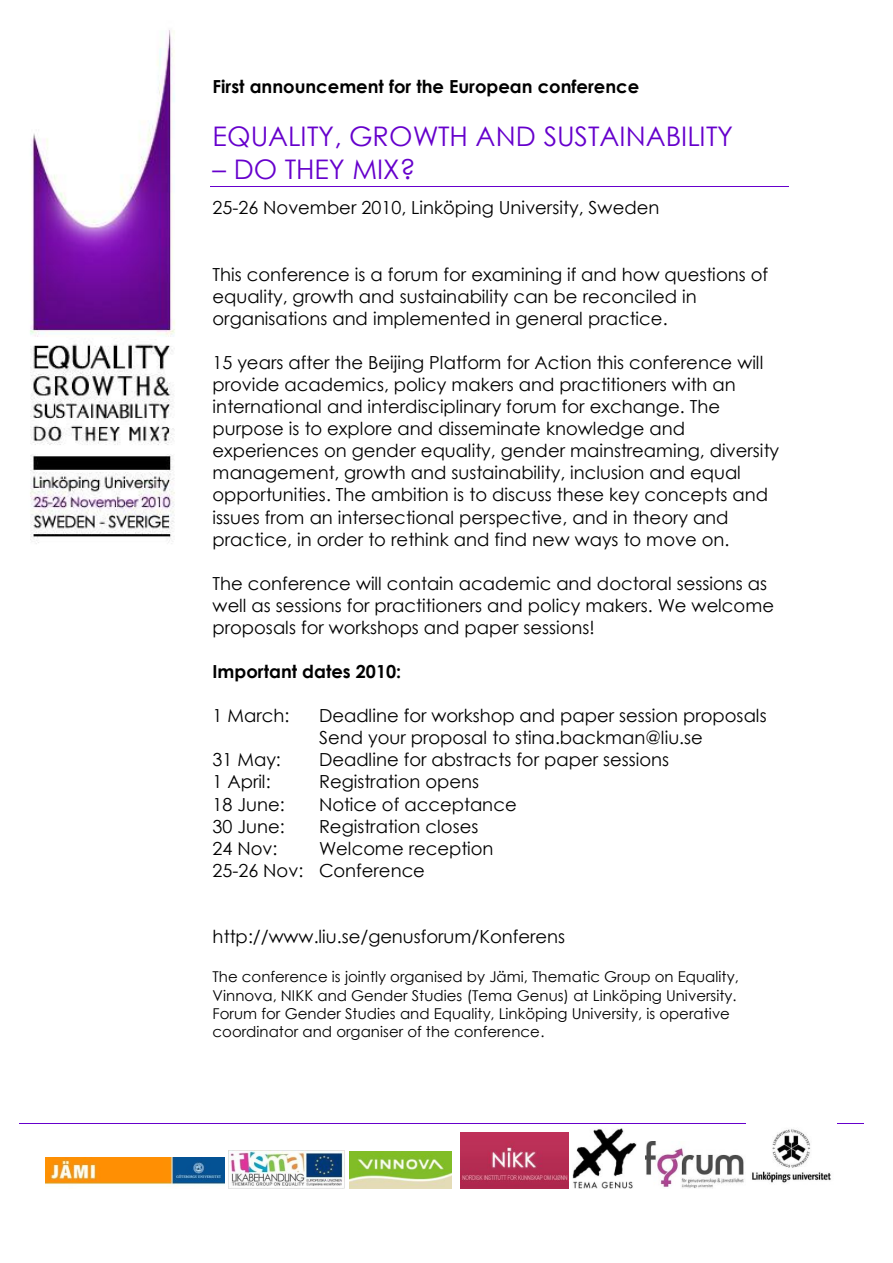
<style>
.page{position:relative;width:893px;height:1263px;background:#fff}
.page>*{position:absolute;margin:0;border:0;box-sizing:border-box;transform-origin:0 0}
.t1{font:27px "Century Gothic";color:#60c}
.t2{font:18px/22px "Century Gothic";color:#000}
.t3{font:700 18px "Century Gothic";color:#000}
.t4{font:15px/18.5px "Century Gothic";letter-spacing:.005em;color:#000}
</style>
<div class="page">
<img style="left:30px;top:30px;width:145px;height:514px">
<hr style="left:210px;top:186px;width:579px;height:1px;background:#60c">
<hr style="left:19px;top:1123px;width:844px;height:1px;background:#60c">
<img style="left:46px;top:1157px;width:178px;height:29px">
<img style="left:229px;top:1150px;width:116px;height:38px">
<img style="left:349px;top:1151px;width:102px;height:37px">
<img style="left:461px;top:1132px;width:107px;height:56px">
<img style="left:573px;top:1129px;width:64px;height:59px">
<img style="left:646px;top:1141px;width:98px;height:47px">
<img style="left:746px;top:1123px;width:90px;height:60px">
<h1 class="t3" style="left:213px;top:75px;width:428px">First announcement for the European conference</h1>
<p class="t1" style="left:213px;top:119px;width:522px">EQUALITY, GROWTH AND SUSTAINABILITY</p>
<p class="t1" style="left:213px;top:152px;width:205px">– DO THEY MIX?</p>
<p class="t2" style="left:213px;top:196px;width:448px">25-26 November 2010, Linköping University, Sweden</p>
<p class="t2" style="left:213px;top:262px;width:557px">This conference is a forum for examining if and how questions of equality, growth and sustainability can be reconciled in organisations and implemented in general practice.</p>
<p class="t2" style="left:213px;top:351px;width:568px">15 years after the Beijing Platform for Action this conference will provide academics, policy makers and practitioners with an international and interdisciplinary forum for exchange. The purpose is to explore and disseminate knowledge and experiences on gender equality, gender mainstreaming, diversity management, growth and sustainability, inclusion and equal opportunities. The ambition is to discuss these key concepts and issues from an intersectional perspective, and in theory and practice, in order to rethink and find new ways to move on.</p>
<p class="t2" style="left:213px;top:572px;width:563px">The conference will contain academic and doctoral sessions as well as sessions for practitioners and policy makers. We welcome proposals for workshops and paper sessions!</p>
<p class="t3" style="left:213px;top:660px;width:190px">Important dates 2010:</p>
<p class="t2" style="left:213px;top:704px;width:78px">1 March:</p>
<p class="t2" style="left:319px;top:704px;width:449px">Deadline for workshop and paper session proposals<br>Send your proposal to stina.backman@liu.se</p>
<p class="t2" style="left:213px;top:748px;width:70px">31 May:</p>
<p class="t2" style="left:319px;top:748px;width:352px">Deadline for abstracts for paper sessions</p>
<p class="t2" style="left:213px;top:770px;width:60px">1 April:</p>
<p class="t2" style="left:319px;top:770px;width:162px">Registration opens</p>
<p class="t2" style="left:213px;top:792px;width:74px">18 June:</p>
<p class="t2" style="left:319px;top:792px;width:199px">Notice of acceptance</p>
<p class="t2" style="left:213px;top:814px;width:74px">30 June:</p>
<p class="t2" style="left:319px;top:814px;width:161px">Registration closes</p>
<p class="t2" style="left:213px;top:836px;width:66px">24 Nov:</p>
<p class="t2" style="left:319px;top:836px;width:176px">Welcome reception</p>
<p class="t2" style="left:213px;top:859px;width:214px">25-26 Nov: Conference</p>
<p class="t2" style="left:213px;top:925px;width:354px">http://www.liu.se/genusforum/Konferens</p>
<p class="t4" style="left:213px;top:967px;width:528px">The conference is jointly organised by Jämi, Thematic Group on Equality, Vinnova, NIKK and Gender Studies (Tema Genus) at Linköping University.<br>Forum for Gender Studies and Equality, Linköping University, is operative coordinator and organiser of the conference.</p>
</div>
